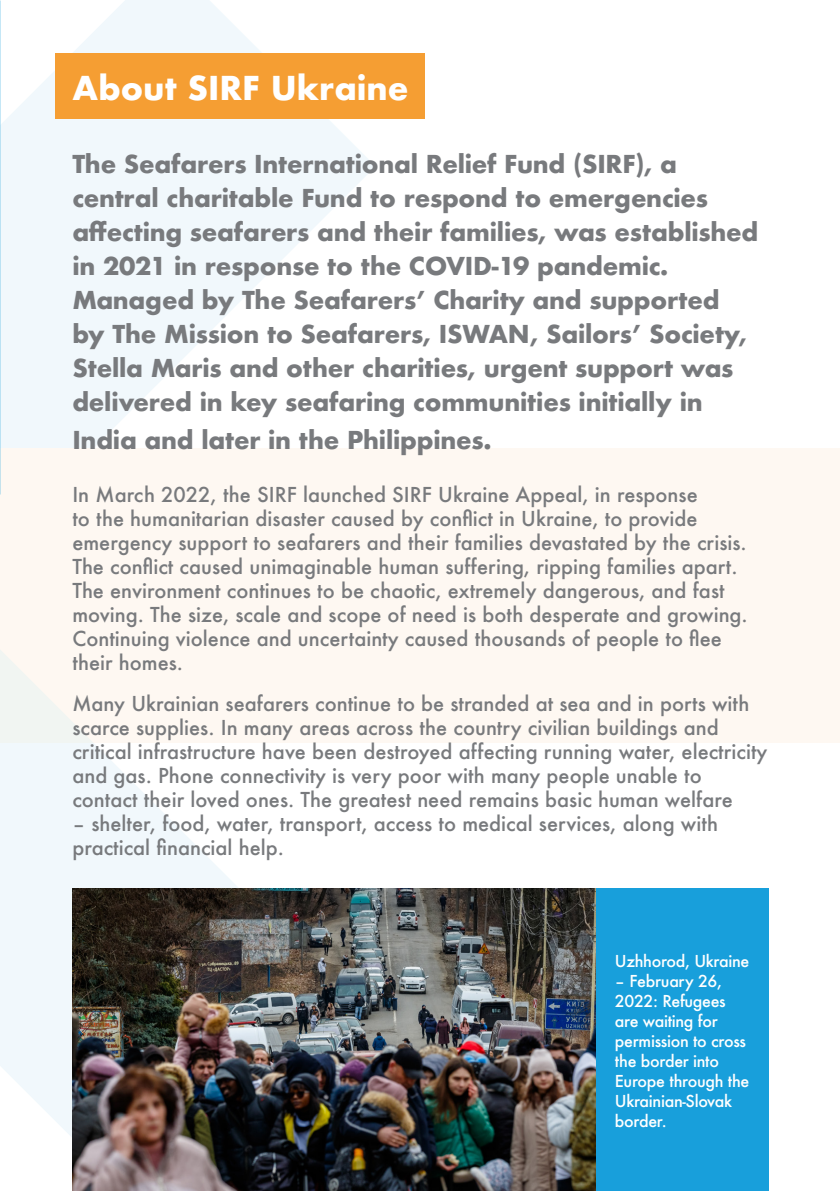
<style>
.page{position:relative;width:840px;height:1191px;background:#fff}
.page>*{position:absolute;margin:0;border:0;box-sizing:border-box;transform-origin:0 0}
.t1{font:700 32px "Futura";color:#fff}
.t2{font:700 24px/34px "Futura";letter-spacing:-.01em;color:#787a7d}
.t3{font:500 20px/24px "Futura";color:#787a7d}
.t4{font:500 16px/20px "Futura";letter-spacing:-.02em;color:#fff}
</style>
<div class="page">
<div style="left:0;top:0;width:839px;height:1191px;background:linear-gradient(to right,#f7f9f9,#fffefb)"></div>
<img style="left:0;top:340px;width:1px;height:851px">
<div style="left:55px;top:54px;width:370px;height:65px;background:#f59e33"></div>
<img style="left:72px;top:888px;width:523px;height:303px">
<div style="left:595px;top:888px;width:173px;height:303px;background:#189fdb"></div>
<p class="t1" style="left:72px;top:65px;width:337px">About SIRF Ukraine</p>
<p class="t2" style="left:72px;top:147px;width:687px">The Seafarers International Relief Fund (SIRF), a central charitable Fund to respond to emergencies affecting seafarers and their families, was established in 2021 in response to the COVID-19 pandemic.<br>Managed by The Seafarers’ Charity and supported<br>by The Mission to Seafarers, ISWAN, Sailors’ Society, Stella Maris and other charities, urgent support was delivered in key seafaring communities initially in</p>
<p class="t2" style="left:72px;top:423px;width:420px">India and later in the Philippines.</p>
<p class="t3" style="left:72px;top:482px;width:676px">In March 2022, the SIRF launched SIRF Ukraine Appeal, in response<br>to the humanitarian disaster caused by conflict in Ukraine, to provide emergency support to seafarers and their families devastated by the crisis.<br>The conflict caused unimaginable human suffering, ripping families apart.<br>The environment continues to be chaotic, extremely dangerous, and fast moving. The size, scale and scope of need is both desperate and growing.<br>Continuing violence and uncertainty caused thousands of people to flee their homes.</p>
<p class="t3" style="left:72px;top:691px;width:696px">Many Ukrainian seafarers continue to be stranded at sea and in ports with scarce supplies. In many areas across the country civilian buildings and critical infrastructure have been destroyed affecting running water, electricity and gas. Phone connectivity is very poor with many people unable to contact their loved ones. The greatest need remains basic human welfare</p>
<p class="t3" style="left:72px;top:811px;width:647px">– shelter, food, water, transport, access to medical services, along with practical financial help.</p>
<p class="t4" style="left:614px;top:950px;width:136px">Uzhhorod, Ukraine</p>
<p class="t4" style="left:614px;top:970px;width:136px">– February 26,<br>2022: Refugees are waiting for permission to cross the border into<br>Europe through the<br>Ukrainian-Slovak border.</p>
</div>
